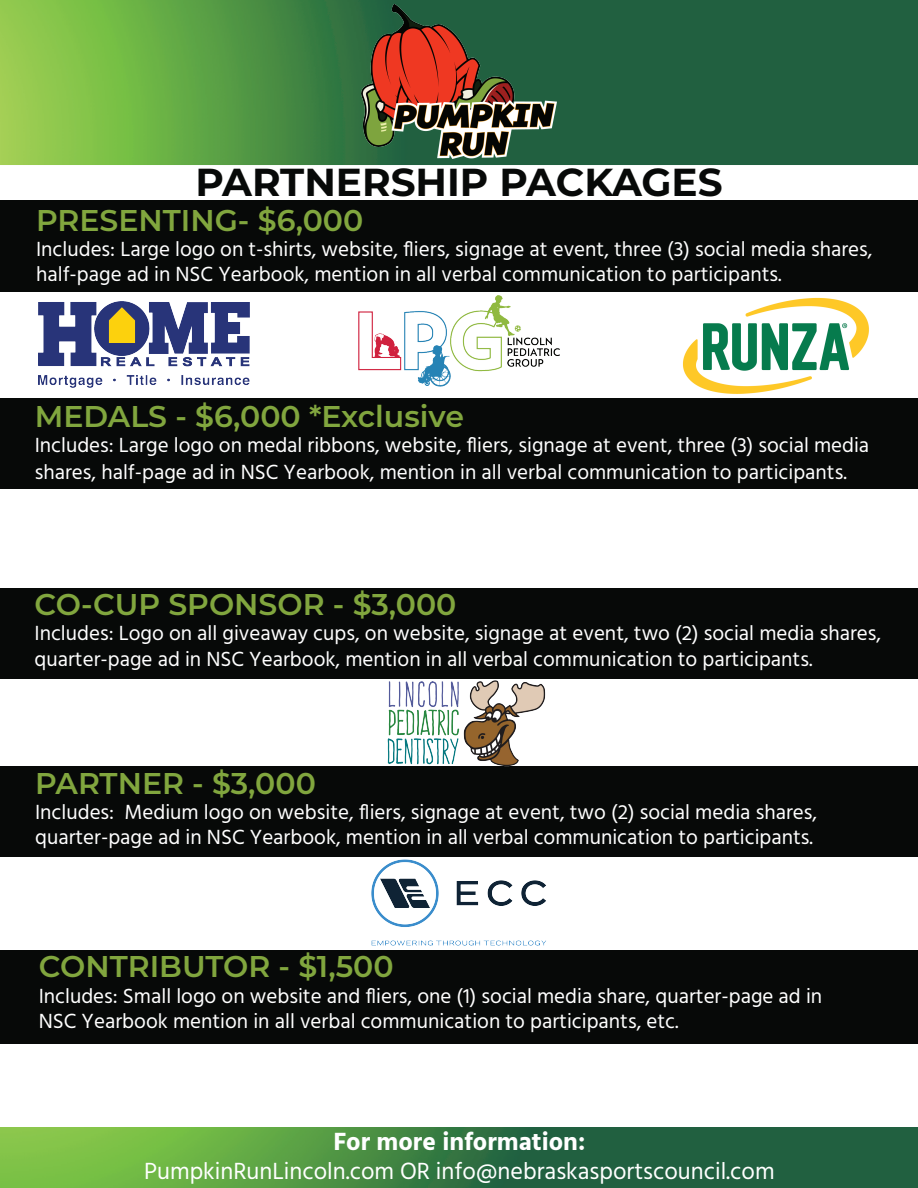
<style>
.page{position:relative;width:918px;height:1188px;background:#fff}
.page>*{position:absolute;margin:0;border:0;box-sizing:border-box;transform-origin:0 0}
.t1{font:700 39px "Montserrat";color:#070908}
.t2{font:600 30px "Montserrat";color:#81a63e}
.t3{font:700 25.5px "Hind";color:#fff}
.t4{font:24px "Hind";color:#fff}
.t5{font:21px/25.2px "Hind";color:#fff}
</style>
<div class="page">
<img style="left:0;top:1128px;width:918px;height:60px">
<div style="left:0;top:200px;width:918px;height:92px;background:#070908"></div>
<div style="left:0;top:398px;width:918px;height:90px;background:#070908"></div>
<div style="left:0;top:767px;width:918px;height:90px;background:#070908"></div>
<div style="left:0;top:950px;width:918px;height:93px;background:#070908"></div>
<img style="left:39px;top:302px;width:210px;height:85px">
<img style="left:375px;top:678px;width:173px;height:89px">
<img style="left:359px;top:296px;width:200px;height:91px">
<img style="left:0;top:0;width:918px;height:165px">
<img style="left:361px;top:5px;width:196px;height:153px">
<img style="left:371px;top:859px;width:175px;height:87px">
<img style="left:683px;top:297px;width:186px;height:97px">
<div style="left:0;top:588px;width:918px;height:90px;background:#070908"></div>
<h1 class="t1" style="left:195px;top:154px;width:529px">PARTNERSHIP PACKAGES</h1>
<h2 class="t2" style="left:36px;top:199px;width:329px">PRESENTING- $6,000</h2>
<p class="t5" style="left:36px;top:238px;width:838px">Includes: Large logo on t-shirts, website, fliers, signage at event, three (3) social media shares, half-page ad in NSC Yearbook, mention in all verbal communication to participants.</p>
<h2 class="t2" style="left:35px;top:395px;width:431px">MEDALS - $6,000 *Exclusive</h2>
<p class="t5" style="left:35px;top:433px;width:836px;line-height:27px">Includes: Large logo on medal ribbons, website, fliers, signage at event, three (3) social media shares, half-page ad in NSC Yearbook, mention in all verbal communication to participants.</p>
<h2 class="t2" style="left:35px;top:583px;width:423px">CO-CUP SPONSOR - $3,000</h2>
<p class="t5" style="left:35px;top:622px;width:848px">Includes: Logo on all giveaway cups, on website, signage at event, two (2) social media shares, quarter-page ad in NSC Yearbook, mention in all verbal communication to participants.</p>
<h2 class="t2" style="left:35px;top:762px;width:282px">PARTNER - $3,000</h2>
<p class="t5" style="left:35px;top:800px;width:784px">Includes: Medium logo on website, fliers, signage at event, two (2) social media shares, quarter-page ad in NSC Yearbook, mention in all verbal communication to participants.</p>
<h2 class="t2" style="left:39px;top:946px;width:356px">CONTRIBUTOR - $1,500</h2>
<p class="t5" style="left:39px;top:984px;width:785px">Includes: Small logo on website and fliers, one (1) social media share, quarter-page ad in<br>NSC Yearbook mention in all verbal communication to participants, etc.</p>
<p class="t3" style="left:333px;top:1127px;width:253px">For more information:</p>
<p class="t4" style="left:144px;top:1155px;width:632px">PumpkinRunLincoln.com OR info@nebraskasportscouncil.com</p>
</div>
